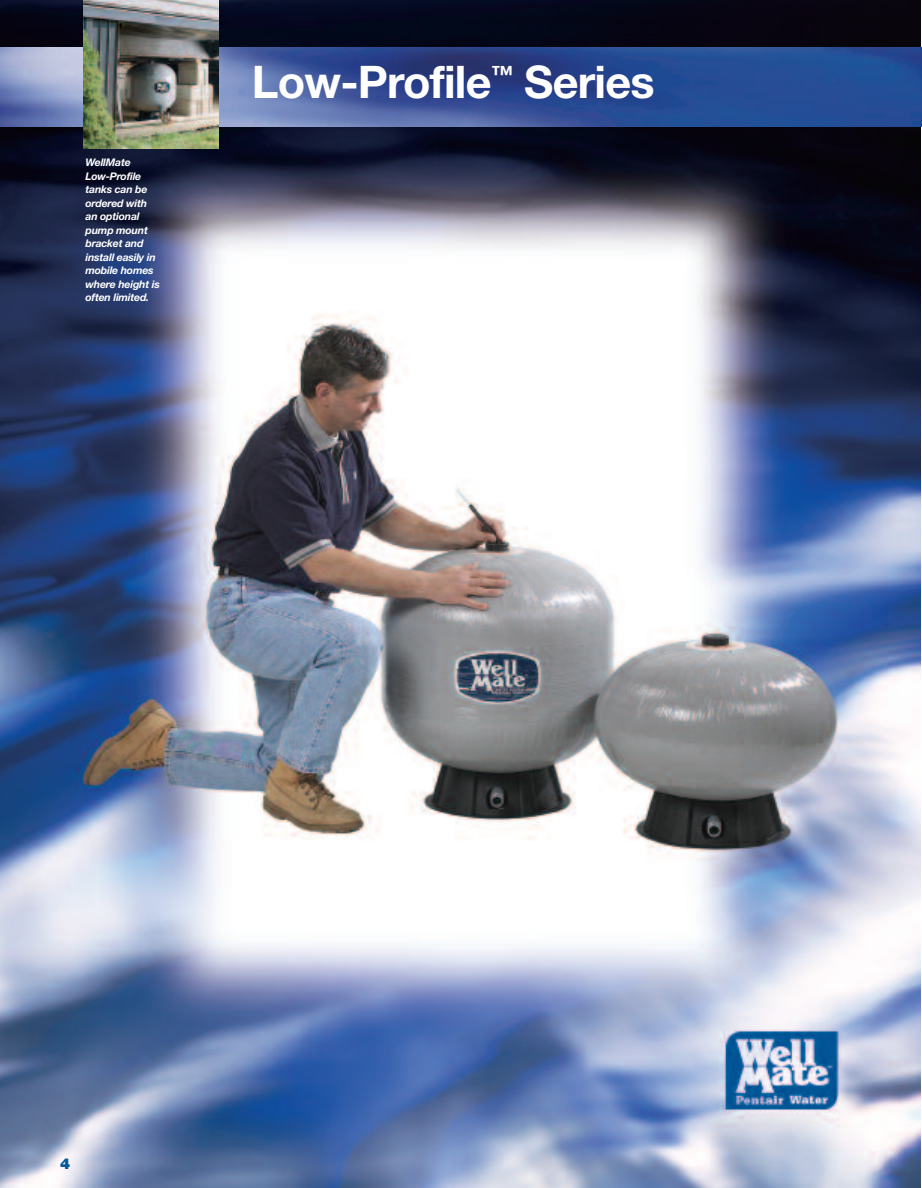
<style>
.page{position:relative;width:922px;height:1188px;background:#fff}
.page>*{position:absolute;margin:0;border:0;box-sizing:border-box;transform-origin:0 0}
.t1{font:700 45px "Helvetica Neue";letter-spacing:-.015em;color:#fff}
.t2{font:900 15px "Helvetica Neue";color:#00599a}
.t3{font:italic 700 10.5px/13.5px "Helvetica Neue";letter-spacing:-.015em;color:#fff}
</style>
<div class="page">
<img style="left:0;top:0;width:920px;height:1188px">
<img style="left:0;top:47px;width:922px;height:79px">
<img style="left:83px;top:0;width:135px;height:148px">
<p class="t3" style="left:85px;top:157px;width:76px">WellMate<br>Low-Profile tanks can be ordered with an optional pump mount bracket and install easily in mobile homes where height is often limited.</p>
<h1 class="t1" style="left:252px;top:66px;width:404px">Low-Profile<sup>™</sup> Series</h1>
<h2 class="t2" style="left:60px;top:1158px;width:12px">4</h2>
</div>
